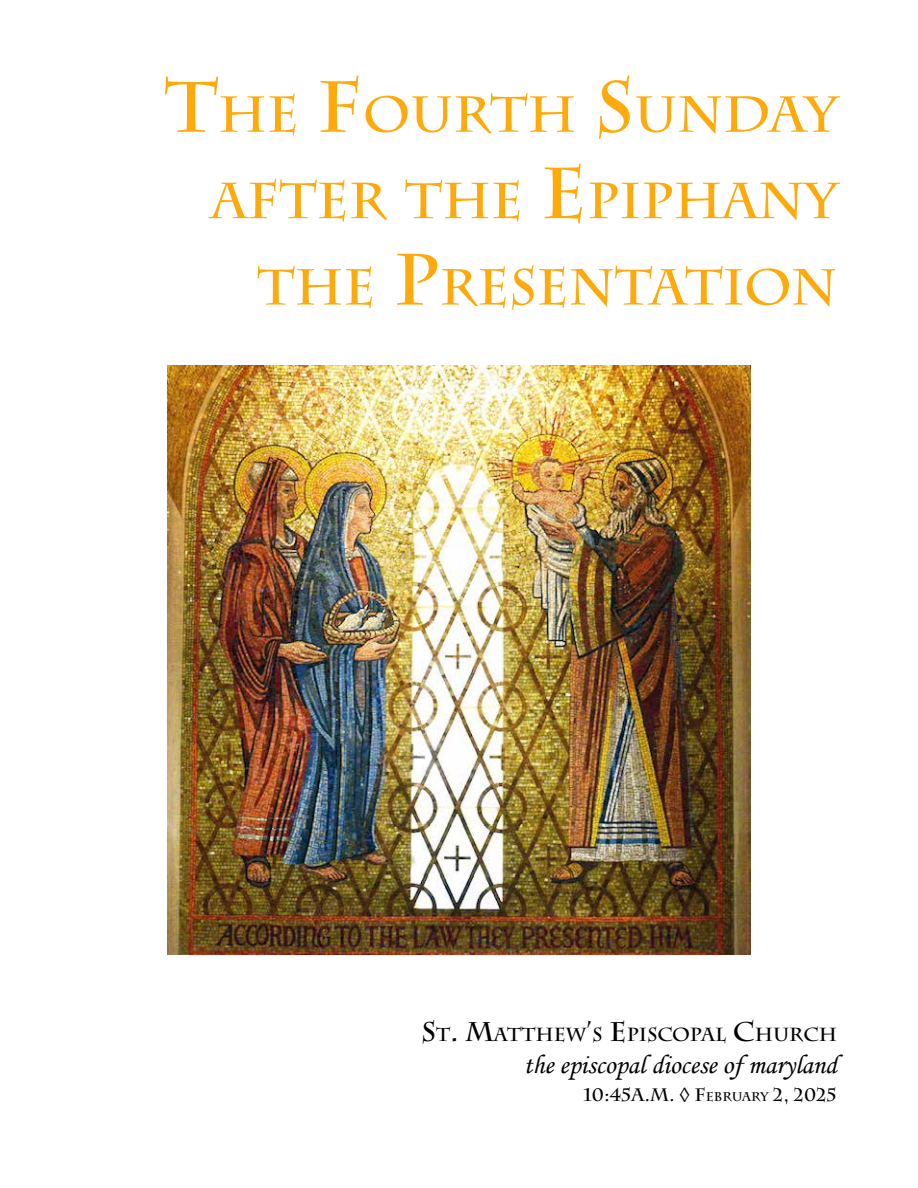
<style>
.page{position:relative;width:918px;height:1188px;background:#fff}
.page>*{position:absolute;margin:0;border:0;box-sizing:border-box;transform-origin:0 0}
.t1{font:700 50.4px/86.4px "Charlemagne Std";color:#ffaa0c;text-align:right}
.t2{font:27px "Monotype Corsiva";color:#000}
.t3{font:700 18.9px "Charlemagne Std";color:#000}
.t4{font:700 18px "Charlemagne Std";color:#000}
.s1{font-size:72px}
.s2{font-size:27px}
.s3{font-style:inherit}
.s4{font-size:12.6px}
</style>
<div class="page">
<img style="left:167px;top:365px;width:584px;height:590px">
<p class="t1" style="left:164px;top:72px;width:674px"><span class="s1">T</span>HE <span class="s1">F</span>OURTH <span class="s1">S</span>UNDAY<br>AFTER THE <span class="s1">E</span> PIPHANY<br>THE <span class="s1">P</span>RESENTATION</p>
<p class="t3" style="left:421px;top:1023px;width:417px"><span class="s2">S</span>T<span class="s2">. M</span>ATTHEW<span class="s2">’</span>S <span class="s2">E</span> PISCOPAL <span class="s2">C</span>HURCH</p>
<p class="t2" style="left:524px;top:1048px;width:315px">the episcopal diocese of maryland</p>
<p class="t4" style="left:584px;top:1085px;width:255px">10:45A.M. <span class="s3">◊</span> F<span class="s4">EBRUARY</span> 2, 2025</p>
</div>
